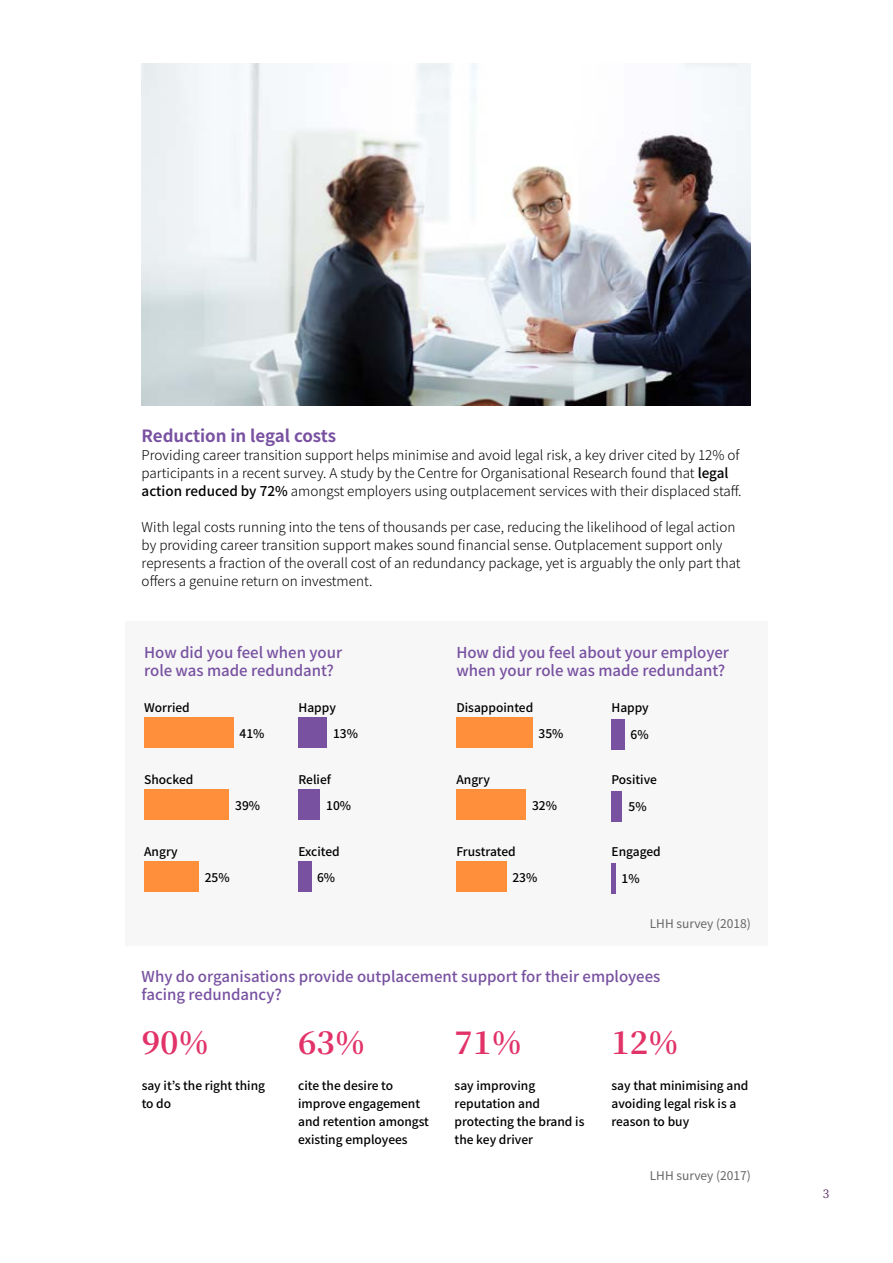
<style>
.page{position:relative;width:893px;height:1263px;background:#fff}
.page>*{position:absolute;margin:0;border:0;box-sizing:border-box;transform-origin:0 0}
.data_text{font:700 31.5px "Noto Serif JP";color:#e23369}
.subhead_1{font:700 16.8px "Noto Sans JP";color:#7851a1}
.data_text_larger{font:500 15px/18px "Noto Sans JP";color:#7851a1}
.Body_Text{font:300 13.5px/18px "Noto Sans JP";color:#000}
.data_text-2{font:500 12px/18px "Noto Sans JP";color:#000}
.data_text_inside{font:500 12px "Noto Sans JP";color:#000}
.note{font:12px "Noto Sans JP";color:#666}
.t1{font:12px "Noto Serif JP";color:#4f185a}
.s1{font-weight:500}
</style>
<div class="page">
<div style="left:125px;top:622px;width:643px;height:324px;background:#f7f7f7"></div>
<div style="left:456px;top:718px;width:77px;height:30px;background:#ff8f3b"></div>
<div style="left:456px;top:790px;width:70px;height:30px;background:#ff8f3b"></div>
<div style="left:456px;top:862px;width:50px;height:30px;background:#ff8f3b"></div>
<div style="left:611px;top:720px;width:13px;height:30px;background:#7851a1"></div>
<div style="left:611px;top:792px;width:11px;height:30px;background:#7851a1"></div>
<div style="left:611px;top:864px;width:5px;height:30px;background:#7851a1"></div>
<div style="left:144px;top:718px;width:89px;height:30px;background:#ff8f3b"></div>
<div style="left:144px;top:790px;width:85px;height:30px;background:#ff8f3b"></div>
<div style="left:144px;top:862px;width:55px;height:30px;background:#ff8f3b"></div>
<div style="left:298px;top:718px;width:29px;height:30px;background:#7851a1"></div>
<div style="left:298px;top:790px;width:22px;height:30px;background:#7851a1"></div>
<div style="left:298px;top:862px;width:14px;height:30px;background:#7851a1"></div>
<img style="left:142px;top:64px;width:609px;height:342px">
<p class="subhead_1" style="left:142px;top:426px;width:196px">Reduction in legal costs</p>
<p class="Body_Text" style="left:142px;top:446px;width:601px">Providing career transition support helps minimise and avoid legal risk, a key driver cited by 12% of participants in a recent survey. A study by the Centre for Organisational Research found that <span class="s1">legal action reduced by 72%</span> amongst employers using outplacement services with their displaced staff.</p>
<p class="Body_Text" style="left:142px;top:518px;width:600px">With legal costs running into the tens of thousands per case, reducing the likelihood of legal action by providing career transition support makes sound financial sense. Outplacement support only represents a fraction of the overall cost of an redundancy package, yet is arguably the only part that offers a genuine return on investment.</p>
<p class="data_text_larger" style="left:144px;top:644px;width:200px">How did you feel when your role was made redundant?</p>
<p class="data_text-2" style="left:144px;top:699px;width:47px">Worried</p>
<p class="data_text-2" style="left:298px;top:699px;width:39px">Happy</p>
<p class="data_text_larger" style="left:456px;top:644px;width:274px">How did you feel about your employer when your role was made redundant?</p>
<p class="data_text-2" style="left:456px;top:699px;width:78px">Disappointed</p>
<p class="data_text-2" style="left:611px;top:699px;width:39px">Happy</p>
<p class="data_text-2" style="left:144px;top:771px;width:51px">Shocked</p>
<p class="data_text_inside" style="left:239px;top:726px;width:26px">41%</p>
<p class="data_text_inside" style="left:538px;top:726px;width:26px">35%</p>
<p class="data_text_inside" style="left:333px;top:726px;width:26px">13%</p>
<p class="data_text-2" style="left:298px;top:771px;width:34px">Relief</p>
<p class="data_text_inside" style="left:235px;top:798px;width:26px">39%</p>
<p class="data_text_inside" style="left:326px;top:798px;width:26px">10%</p>
<p class="data_text-2" style="left:456px;top:771px;width:35px">Angry</p>
<p class="data_text_inside" style="left:532px;top:798px;width:26px">32%</p>
<p class="data_text-2" style="left:144px;top:843px;width:35px">Angry</p>
<p class="data_text_inside" style="left:205px;top:870px;width:26px">25%</p>
<p class="data_text-2" style="left:298px;top:843px;width:43px">Excited</p>
<p class="data_text_inside" style="left:317px;top:870px;width:20px">6%</p>
<p class="data_text-2" style="left:456px;top:843px;width:61px">Frustrated</p>
<p class="data_text_inside" style="left:512px;top:870px;width:26px">23%</p>
<p class="data_text_inside" style="left:630px;top:728px;width:20px">6%</p>
<p class="data_text-2" style="left:611px;top:771px;width:47px">Positive</p>
<p class="data_text_inside" style="left:628px;top:800px;width:20px">5%</p>
<p class="data_text-2" style="left:611px;top:843px;width:51px">Engaged</p>
<p class="data_text_inside" style="left:621px;top:872px;width:20px">1%</p>
<p class="note" style="left:650px;top:917px;width:103px">LHH survey (2018)</p>
<p class="data_text_larger" style="left:142px;top:968px;width:520px">Why do organisations provide outplacement support for their employees facing redundancy?</p>
<p class="data_text" style="left:142px;top:1024px;width:69px">90%</p>
<p class="data_text" style="left:298px;top:1024px;width:69px">63%</p>
<p class="data_text" style="left:455px;top:1024px;width:69px">71%</p>
<p class="data_text" style="left:611px;top:1024px;width:69px">12%</p>
<p class="data_text-2" style="left:142px;top:1077px;width:125px">say it’s the right thing to do</p>
<p class="data_text-2" style="left:298px;top:1077px;width:132px">cite the desire to improve engagement and retention amongst existing employees</p>
<p class="data_text-2" style="left:455px;top:1077px;width:131px">say improving reputation and protecting the brand is the key driver</p>
<p class="data_text-2" style="left:611px;top:1077px;width:138px">say that minimising and avoiding legal risk is a reason to buy</p>
<p class="note" style="left:650px;top:1169px;width:103px">LHH survey (2017)</p>
<p class="t1" style="left:823px;top:1187px;width:8px">3</p>
</div>
